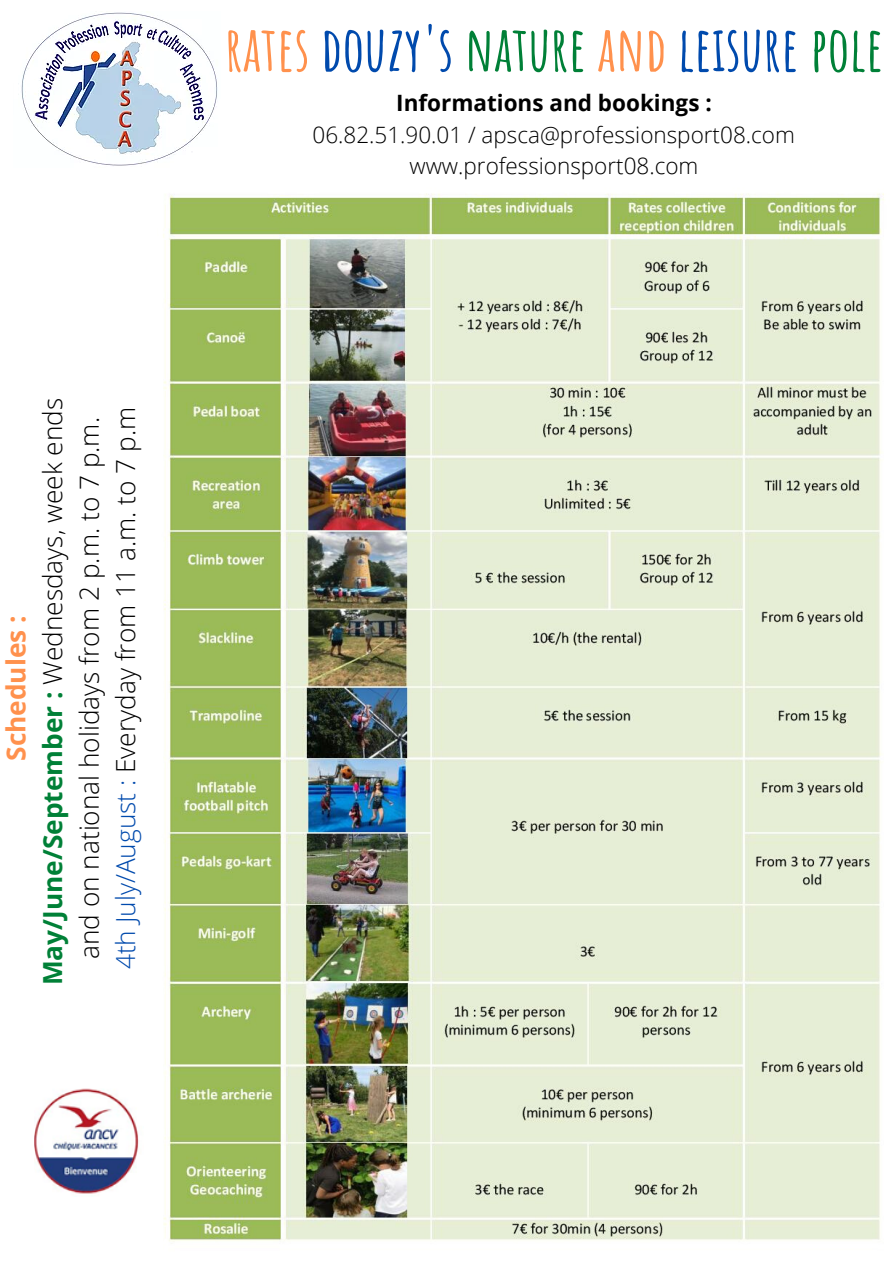
<style>
.page{position:relative;width:893px;height:1263px;background:#fff}
.page>*{position:absolute;margin:0;border:0;box-sizing:border-box;transform-origin:0 0}
.t1{font:700 61.5px "Amatic SC";color:#004aad}
.t2{font:300 26.25px/36.6px "Open Sans";color:#000;text-align:center}
.t3{font:300 22.5px/31.5px "Open Sans";color:#000;text-align:center}
.t4{font:700 22.5px "Open Sans";color:#000}
.s1{color:#ff914d}
.s2{color:#008037}
.s3{font-weight:700;color:#ff914d}
.s4{font-weight:700;color:#008037}
.s5{color:#004aad}
</style>
<div class="page">
<img style="left:163px;top:193px;width:721px;height:1049px">
<img style="left:21px;top:12px;width:197px;height:154px">
<img style="left:35px;top:1088px;width:104px;height:106px">
<h1 class="t1" style="left:225px;top:9px;width:660px"><span class="s1">RATES</span> DOUZY'S <span class="s2">NATURE</span> <span class="s1">AND</span> LEISURE <span class="s2">POLE</span></h1>
<p class="t4" style="left:396px;top:87px;width:317px">Informations and bookings :</p>
<p class="t3" style="left:313px;top:118px;width:484px">06.82.51.90.01 / apsca@professionsport08.com www.professionsport08.com</p>
<p class="t2" style="left:-3px;top:985px;width:589px;rotate:-90deg"><span class="s3">Schedules :<br></span><span class="s4">May/June/September :</span> Wednesdays, week ends and on national holidays from 2 p.m. to 7 p.m.<br><span class="s5">4th July/August :</span> Everyday from 11 a.m. to 7 p.m</p>
</div>
